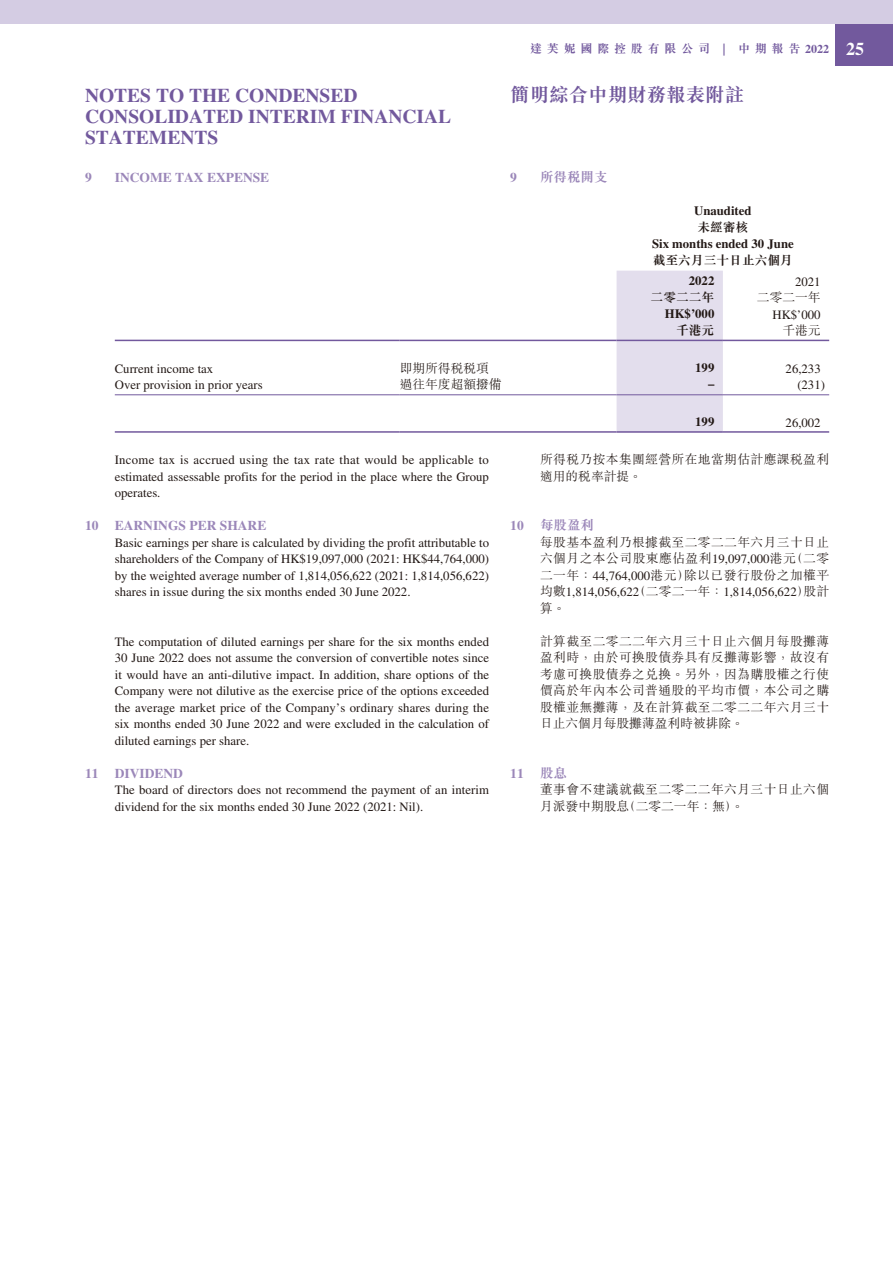
<style>
.page{position:relative;width:893px;height:1263px;background:#fff}
.page>*{position:absolute;margin:0;border:0;box-sizing:border-box;transform-origin:0 0}
.t1{font:700 19.5px/21px "Times LT Std";color:#72599d}
.t2{font:700 19.5px "M Sung HK";color:#72599d}
.t3{font:700 13.5px "Times LT Std";color:#9b87b9}
.t4{font:700 13.5px "M Sung HK";color:#9b87b9}
.t5{font:12.75px/16.5px "Times LT Std";color:#231916;text-align:justify}
.t6{font:300 12.75px/16.5px "M Sung HK";letter-spacing:.03em;color:#231916}
.t7{font:700 12.75px "Times LT Std";color:#231916}
.t8{font:700 12.75px "M Sung HK";color:#231916}
.t9{font:300 12.75px "M Sung HK";color:#231916}
.t10{font:700 12px "M Sung HK";letter-spacing:.4em;color:#72599d}
.s1{font-family:"Times LT Std"}
.s2{font-family:"Times LT Std";font-size:18px;color:#fff}
.s3{font-family:"Times LT Std";font-weight:400}
.s4{font-family:"M Sung HK";font-weight:300}
.s5{font-family:"M Sung HK"}
</style>
<div class="page">
<div style="left:836px;top:0;width:57px;height:66px;background:#72599d"></div>
<div style="left:0;top:0;width:893px;height:23px;background:#d4cce3"></div>
<div style="left:617px;top:271px;width:106px;height:160px;background:#e3deed"></div>
<hr style="left:115px;top:340px;width:285px;height:1px;background:#72599d">
<hr style="left:400px;top:340px;width:217px;height:1px;background:#72599d">
<hr style="left:617px;top:340px;width:106px;height:1px;background:#72599d">
<hr style="left:723px;top:340px;width:106px;height:1px;background:#72599d">
<hr style="left:115px;top:394px;width:285px;height:1px;background:#72599d">
<hr style="left:400px;top:394px;width:217px;height:1px;background:#72599d">
<hr style="left:617px;top:394px;width:106px;height:1px;background:#72599d">
<hr style="left:723px;top:394px;width:106px;height:1px;background:#72599d">
<hr style="left:115px;top:431px;width:285px;height:2px;background:#72599d">
<hr style="left:400px;top:431px;width:217px;height:2px;background:#72599d">
<hr style="left:617px;top:431px;width:106px;height:2px;background:#72599d">
<hr style="left:723px;top:431px;width:106px;height:2px;background:#72599d">
<p class="t10" style="left:530px;top:43px;width:336px">達芙妮國際控股有限公司 <span class="s1">|</span> 中期報告<span class="s1">2022</span> <span class="s2">25</span></p>
<h1 class="t1" style="left:85px;top:85px;width:368px">NOTES TO THE CONDENSED<br>CONSOLIDATED INTERIM FINANCIAL<br>STATEMENTS</h1>
<h1 class="t2" style="left:510px;top:85px;width:235px">簡明綜合中期財務報表附註</h1>
<p class="t3" style="left:85px;top:170px;width:8px">9</p>
<p class="t3" style="left:115px;top:170px;width:156px">INCOME TAX EXPENSE</p>
<p class="t3" style="left:510px;top:170px;width:8px">9</p>
<p class="t4" style="left:540px;top:170px;width:69px">所得稅開支</p>
<p class="t7" style="left:694px;top:203px;width:59px">Unaudited</p>
<p class="t8" style="left:697px;top:221px;width:52px">未經審核</p>
<p class="t7" style="left:652px;top:236px;width:143px">Six months ended 30 June</p>
<p class="t8" style="left:653px;top:254px;width:142px">截至六月三十日止六個月</p>
<p class="t7" style="left:689px;top:273px;width:27px">2022</p>
<p class="t5" style="left:795px;top:273px;width:27px">2021</p>
<p class="t8" style="left:651px;top:291px;width:65px">二零二二年</p>
<p class="t6" style="left:757px;top:288px;width:65px">二零二一年</p>
<p class="t7" style="left:665px;top:306px;width:51px">HK$’000</p>
<p class="t5" style="left:772px;top:306px;width:50px">HK$’000</p>
<p class="t8" style="left:676px;top:324px;width:40px">千港元</p>
<p class="t6" style="left:782px;top:321px;width:40px">千港元</p>
<p class="t5" style="left:115px;top:360px;width:100px">Current income tax</p>
<p class="t9" style="left:400px;top:359px;width:91px">即期所得稅稅項</p>
<p class="t7" style="left:695px;top:360px;width:21px">199</p>
<p class="t5" style="left:786px;top:360px;width:37px">26,233</p>
<p class="t5" style="left:115px;top:376px;width:150px">Over provision in prior years</p>
<p class="t9" style="left:400px;top:375px;width:103px">過往年度超額撥備</p>
<p class="t7" style="left:708px;top:377px;width:8px">–</p>
<p class="t5" style="left:797px;top:376px;width:29px">(231)</p>
<p class="t7" style="left:695px;top:414px;width:21px">199</p>
<p class="t5" style="left:786px;top:414px;width:37px">26,002</p>
<p class="t5" style="left:115px;top:451px;width:376px">Income tax is accrued using the tax rate that would be applicable to estimated assessable profits for the period in the place where the Group operates.</p>
<p class="t3" style="left:85px;top:517px;width:183px">10 EARNINGS PER SHARE</p>
<p class="t5" style="left:115px;top:534px;width:376px">Basic earnings per share is calculated by dividing the profit attributable to shareholders of the Company of HK$19,097,000 (2021: HK$44,764,000) by the weighted average number of 1,814,056,622 (2021: 1,814,056,622) shares in issue during the six months ended 30 June 2022.</p>
<p class="t5" style="left:115px;top:633px;width:376px">The computation of diluted earnings per share for the six months ended 30 June 2022 does not assume the conversion of convertible notes since it would have an anti-dilutive impact. In addition, share options of the Company were not dilutive as the exercise price of the options exceeded the average market price of the Company’s ordinary shares during the six months ended 30 June 2022 and were excluded in the calculation of diluted earnings per share.</p>
<p class="t3" style="left:85px;top:765px;width:100px">11 DIVIDEND</p>
<p class="t5" style="left:115px;top:781px;width:376px">The board of directors does not recommend the payment of an interim dividend for the six months ended 30 June 2022 (2021: Nil).</p>
<p class="t6" style="left:540px;top:450px;width:291px">所得稅乃按本集團經營所在地當期估計應課稅盈利適用的稅率計提。</p>
<p class="t4" style="left:510px;top:518px;width:85px"><span class="s1">10</span> 每股盈利</p>
<p class="t6" style="left:540px;top:533px;width:291px;text-align:justify">每股基本盈利乃根據截至二零二二年六月三十日止六個月之本公司股東應佔盈利<span class="s3">19,097,000</span>港元（二零二一年：<span class="s3">44,764,000</span>港元）除以已發行股份之加權平</p>
<p class="t5" style="left:540px;top:584px;width:291px"><span class="s4">均數</span>1,814,056,622<span class="s4">（二零二一年：</span>1,814,056,622<span class="s4">）股計</span></p>
<p class="t6" style="left:540px;top:599px;width:27px">算。</p>
<p class="t6" style="left:540px;top:632px;width:291px;text-align:justify">計算截至二零二二年六月三十日止六個月每股攤薄盈利時，由於可換股債券具有反攤薄影響，故沒有考慮可換股債券之兌換。另外，因為購股權之行使價高於年內本公司普通股的平均市價，本公司之購股權並無攤薄，及在計算截至二零二二年六月三十日止六個月每股攤薄盈利時被排除。</p>
<p class="t3" style="left:510px;top:765px;width:58px">11 <span class="s5">股息</span></p>
<p class="t6" style="left:540px;top:780px;width:291px">董事會不建議就截至二零二二年六月三十日止六個月派發中期股息（二零二一年：無）。</p>
</div>
